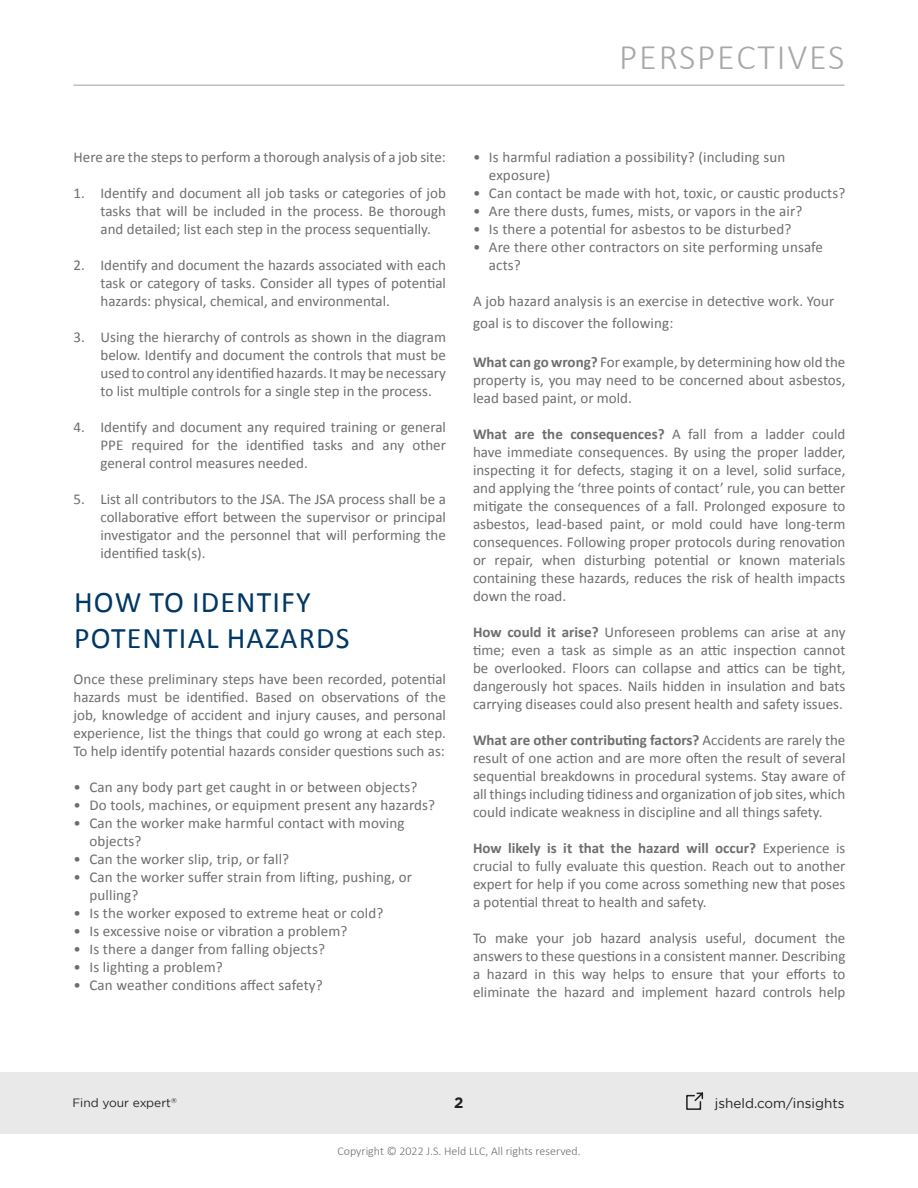
<style>
.page{position:relative;width:918px;height:1188px;background:#fff}
.page>*{position:absolute;margin:0;border:0;box-sizing:border-box;transform-origin:0 0}
.t1{font:300 36px "Calibri";letter-spacing:.05em;color:#a6a8aa}
.Main_Titles{font:30px/36px "Calibri";letter-spacing:.04em;color:#003764}
.Text_Styles{font:15px/18px "Calibri";color:#6d6e70;text-align:justify}
.t2{font:700 15px "Gotham";color:#231f20}
.t3{font:13.5px "Gotham";color:#231f20}
.t4{font:300 12px "Calibri";color:#6d6e70}
.t5{font:12px "Gotham";color:#241f21}
.t6{font:7.05px "Gotham";color:#241f21}
.s1{font-weight:700}
</style>
<div class="page">
<div style="left:0;top:1072px;width:918px;height:62px;background:#e9e9e9"></div>
<hr style="left:74px;top:85px;width:770px;height:1px;background:#a6a8ab">
<svg style="left:686px;top:1092px;width:18px;height:18px"></svg>
<h1 class="t1" style="left:619px;top:35px;width:227px">PERSPECTIVES</h1>
<p class="Text_Styles" style="left:74px;top:148px;width:374px">Here are the steps to perform a thorough analysis of a job site:</p>
<p class="Text_Styles" style="left:101px;top:184px;width:347px;text-indent:-27px">1. Identify and document all job tasks or categories of job tasks that will be included in the process. Be thorough and detailed; list each step in the process sequentially.</p>
<p class="Text_Styles" style="left:101px;top:256px;width:347px;text-indent:-27px">2. Identify and document the hazards associated with each task or category of tasks. Consider all types of potential hazards: physical, chemical, and environmental.</p>
<p class="Text_Styles" style="left:101px;top:328px;width:347px;text-indent:-27px">3. Using the hierarchy of controls as shown in the diagram below. Identify and document the controls that must be used to control any identified hazards. It may be necessary to list multiple controls for a single step in the process.</p>
<p class="Text_Styles" style="left:101px;top:418px;width:347px;text-indent:-27px">4. Identify and document any required training or general PPE required for the identified tasks and any other general control measures needed.</p>
<p class="Text_Styles" style="left:101px;top:490px;width:347px;text-indent:-27px">5. List all contributors to the JSA. The JSA process shall be a collaborative effort between the supervisor or principal investigator and the personnel that will performing the identified task(s).</p>
<p class="Main_Titles" style="left:74px;top:583px;width:277px">HOW TO IDENTIFY<br>POTENTIAL HAZARDS</p>
<p class="Text_Styles" style="left:74px;top:670px;width:374px">Once these preliminary steps have been recorded, potential hazards must be identified. Based on observations of the job, knowledge of accident and injury causes, and personal experience, list the things that could go wrong at each step.<br>To help identify potential hazards consider questions such as:</p>
<p class="Text_Styles" style="left:74px;top:778px;width:345px">• Can any body part get caught in or between objects?</p>
<p class="Text_Styles" style="left:74px;top:796px;width:363px">• Do tools, machines, or equipment present any hazards?</p>
<p class="Text_Styles" style="left:89px;top:814px;width:317px;text-indent:-16px">• Can the worker make harmful contact with moving objects?</p>
<p class="Text_Styles" style="left:74px;top:850px;width:217px">• Can the worker slip, trip, or fall?</p>
<p class="Text_Styles" style="left:89px;top:868px;width:324px;text-indent:-16px">• Can the worker suffer strain from lifting, pushing, or pulling?</p>
<p class="Text_Styles" style="left:74px;top:904px;width:311px">• Is the worker exposed to extreme heat or cold?</p>
<p class="Text_Styles" style="left:74px;top:922px;width:275px">• Is excessive noise or vibration a problem?</p>
<p class="Text_Styles" style="left:74px;top:940px;width:253px">• Is there a danger from falling objects?</p>
<p class="Text_Styles" style="left:74px;top:958px;width:151px">• Is lighting a problem?</p>
<p class="Text_Styles" style="left:74px;top:976px;width:251px">• Can weather conditions affect safety?</p>
<p class="Text_Styles" style="left:489px;top:148px;width:298px;text-indent:-16px">• Is harmful radiation a possibility? (including sun exposure)</p>
<p class="Text_Styles" style="left:473px;top:184px;width:374px">• Can contact be made with hot, toxic, or caustic products?</p>
<p class="Text_Styles" style="left:473px;top:202px;width:331px">• Are there dusts, fumes, mists, or vapors in the air?</p>
<p class="Text_Styles" style="left:473px;top:220px;width:320px">• Is there a potential for asbestos to be disturbed?</p>
<p class="Text_Styles" style="left:489px;top:238px;width:336px;text-indent:-16px">• Are there other contractors on site performing unsafe acts?</p>
<p class="Text_Styles" style="left:473px;top:290px;width:363px;line-height:21.6px">A job hazard analysis is an exercise in detective work. Your goal is to discover the following:</p>
<p class="Text_Styles" style="left:473px;top:353px;width:374px"><span class="s1">What can go wrong?</span> For example, by determining how old the property is, you may need to be concerned about asbestos, lead based paint, or mold.</p>
<p class="Text_Styles" style="left:473px;top:425px;width:374px"><span class="s1">What are the consequences?</span> A fall from a ladder could have immediate consequences. By using the proper ladder, inspecting it for defects, staging it on a level, solid surface, and applying the ‘three points of contact’ rule, you can better mitigate the consequences of a fall. Prolonged exposure to asbestos, lead-based paint, or mold could have long-term consequences. Following proper protocols during renovation or repair, when disturbing potential or known materials containing these hazards, reduces the risk of health impacts down the road.</p>
<p class="Text_Styles" style="left:473px;top:623px;width:374px"><span class="s1">How could it arise?</span> Unforeseen problems can arise at any time; even a task as simple as an attic inspection cannot be overlooked. Floors can collapse and attics can be tight, dangerously hot spaces. Nails hidden in insulation and bats carrying diseases could also present health and safety issues.</p>
<p class="Text_Styles" style="left:473px;top:731px;width:374px"><span class="s1">What are other contributing factors?</span> Accidents are rarely the result of one action and are more often the result of several sequential breakdowns in procedural systems. Stay aware of all things including tidiness and organization of job sites, which could indicate weakness in discipline and all things safety.</p>
<p class="Text_Styles" style="left:473px;top:839px;width:374px"><span class="s1">How likely is it that the hazard will occur?</span> Experience is crucial to fully evaluate this question. Reach out to another expert for help if you come across something new that poses a potential threat to health and safety.</p>
<p class="Text_Styles" style="left:473px;top:929px;width:374px">To make your job hazard analysis useful, document the answers to these questions in a consistent manner. Describing a hazard in this way helps to ensure that your efforts to eliminate the hazard and implement hazard controls help</p>
<p class="t5" style="left:72px;top:1096px;width:100px">Find your expert</p>
<p class="t2" style="left:454px;top:1093px;width:11px">2</p>
<p class="t3" style="left:715px;top:1095px;width:131px">jsheld.com/insights</p>
<p class="t6" style="left:171px;top:1096px;width:7px">®</p>
<p class="t4" style="left:337px;top:1144px;width:245px">Copyright © 2022 J.S. Held LLC, All rights reserved.</p>
</div>
